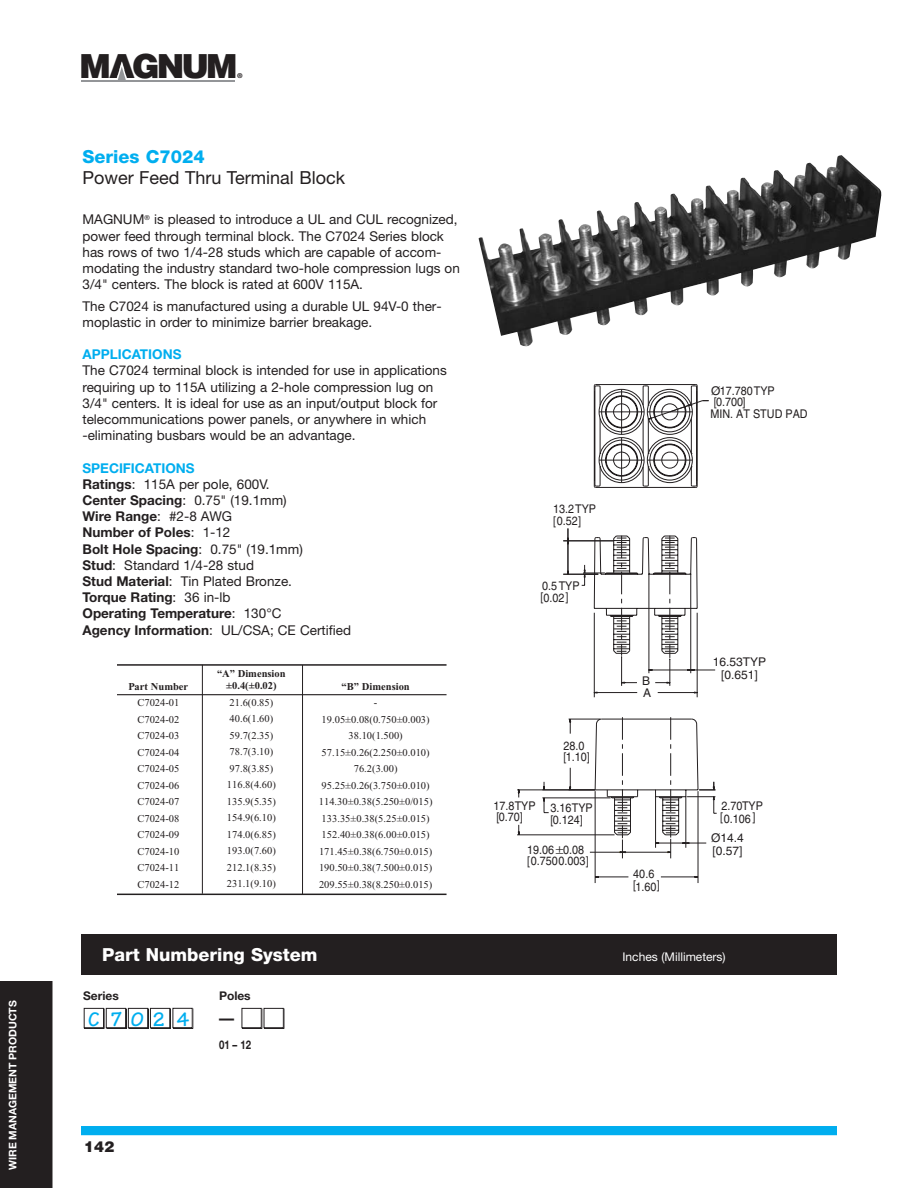
<style>
.page{position:relative;width:918px;height:1188px;background:#fff}
.page>*{position:absolute;margin:0;border:0;box-sizing:border-box;transform-origin:0 0}
.t1{font:900 33.15px "Helvetica";letter-spacing:-.09em;color:#231f20}
.t2{font:27px "Helvetica";color:#231f20}
.t3{font:700 21px "Tekton";color:#00aeef}
.t4{font:18px "Helvetica Neue";color:#231f20}
.t5{font:800 18px "Helvetica Neue";color:#fff}
.t6{font:800 18px "Helvetica Neue";color:#00aeef}
.t7{font:900 15px "Helvetica";color:#231f20}
.t8{font:13.5px/16.2px "Helvetica Neue";color:#231f20}
.t9{font:700 13.5px "Helvetica Neue";color:#00aeef}
.t10{font:12px "Helvetica";color:#231f20;scale:.9 1}
.t11{font:12px/12.8px "Helvetica";color:#231f20}
.t12{font:12px "Helvetica Neue";color:#fff}
.t13{font:700 12px "Helvetica Neue";color:#231f20}
.t14{font:700 12px "Helvetica Neue";color:#231f20;scale:.8 1}
.t15{font:10.5px/16.5px "Times New Roman";color:#231f20;text-align:justify}
.t16{font:700 10.5px/12px "Times New Roman";color:#231f20;text-align:center}
.t17{font:700 10.5px "Helvetica Neue";color:#fff}
.t18{font:700 6.6px "Helvetica";color:#231f20}
.s1{font-weight:700;color:#00aeef}
.s2{font-weight:700}
</style>
<div class="page">
<div style="left:84px;top:1008px;width:20px;height:20px;border:1px solid #231f20"></div>
<div style="left:106px;top:1008px;width:20px;height:20px;border:1px solid #231f20"></div>
<div style="left:128px;top:1008px;width:20px;height:20px;border:1px solid #231f20"></div>
<div style="left:151px;top:1009px;width:20px;height:19px;border:1px solid #231f20"></div>
<div style="left:150px;top:1008px;width:20px;height:20px;background:#fff"></div>
<div style="left:150px;top:1008px;width:20px;height:20px;border:1px solid #231f20"></div>
<div style="left:173px;top:1009px;width:20px;height:19px;border:1px solid #231f20"></div>
<div style="left:173px;top:1008px;width:19px;height:20px;background:#fff"></div>
<div style="left:173px;top:1008px;width:19px;height:20px;border:1px solid #231f20"></div>
<div style="left:242px;top:1009px;width:20px;height:19px;border:1px solid #231f20"></div>
<div style="left:242px;top:1008px;width:19px;height:20px;background:#fff"></div>
<div style="left:242px;top:1008px;width:19px;height:20px;border:1px solid #231f20"></div>
<div style="left:264px;top:1008px;width:20px;height:20px;border:1px solid #231f20"></div>
<div style="left:0;top:981px;width:53px;height:207px;background:#231f20"></div>
<svg style="left:117px;top:67px;width:9px;height:13px"></svg>
<hr style="left:82px;top:80px;width:153px;height:2px;background:#939598">
<div style="left:81px;top:934px;width:756px;height:41px;background:#231f20"></div>
<img style="left:479px;top:155px;width:403px;height:192px">
<svg style="left:594px;top:384px;width:115px;height:104px"></svg>
<hr style="left:117px;top:664px;width:330px;height:2px;background:#231f20">
<hr style="left:117px;top:694px;width:330px;height:1px;background:#231f20">
<hr style="left:117px;top:894px;width:330px;height:1px;background:#231f20">
<hr style="left:202px;top:665px;width:1px;height:229px;background:#231f20">
<hr style="left:302px;top:665px;width:1px;height:229px;background:#231f20">
<div style="left:81px;top:1126px;width:756px;height:9px;background:#00aeef"></div>
<svg style="left:517px;top:528px;width:200px;height:355px"></svg>
<p class="t17" style="left:9px;top:1170px;width:171px;rotate:-90deg">WIRE MANAGEMENT PRODUCTS</p>
<h1 class="t1" style="left:79px;top:54px;width:159px">MAGNUM</h1>
<p class="t18" style="left:238px;top:74px;width:6px">®</p>
<h3 class="t6" style="left:83px;top:150px;width:124px">Series C7024</h3>
<h3 class="t4" style="left:83px;top:172px;width:264px">Power Feed Thru Terminal Block</h3>
<p class="t8" style="left:82px;top:213px;width:379px">MAGNUM<sup>®</sup> is pleased to introduce a UL and CUL recognized, power feed through terminal block. The C7024 Series block has rows of two 1/4-28 studs which are capable of accom&shy;modating the industry standard two-hole compression lugs on 3/4" centers. The block is rated at 600V 115A.</p>
<p class="t8" style="left:82px;top:299px;width:361px">The C7024 is manufactured using a durable UL 94V-0 ther&shy;moplastic in order to minimize barrier breakage.</p>
<p class="t9" style="left:82px;top:350px;width:100px">APPLICATIONS</p>
<p class="t8" style="left:82px;top:364px;width:366px">The C7024 terminal block is intended for use in applications requiring up to 115A utilizing a 2-hole compression lug on 3/4" centers. It is ideal for use as an input/output block for telecommunications power panels, or anywhere in which -eliminating busbars would be an advantage.</p>
<p class="t8" style="left:82px;top:461px;width:270px"><span class="s1">SPECIFICATIONS<br></span><span class="s2">Ratings</span>: 115A per pole, 600V.<br><span class="s2">Center Spacing</span>: 0.75" (19.1mm)<br><span class="s2">Wire Range</span>: #2-8 AWG<br><span class="s2">Number of Poles</span>: 1-12<br><span class="s2">Bolt Hole Spacing</span>: 0.75" (19.1mm)<br><span class="s2">Stud</span>: Standard 1/4-28 stud<br><span class="s2">Stud Material</span>: Tin Plated Bronze.<br><span class="s2">Torque Rating</span>: 36 in-lb<br><span class="s2">Operating Temperature</span>: 130°C<br><span class="s2">Agency Information</span>: UL/CSA; CE Certified</p>
<p class="t16" style="left:129px;top:681px;width:61px">Part Number</p>
<p class="t15" style="left:137px;top:695px;width:43px">C7024-01<br>C7024-02<br>C7024-03<br>C7024-04<br>C7024-05<br>C7024-06<br>C7024-07<br>C7024-08<br>C7024-09<br>C7024-10<br>C7024-11<br>C7024-12</p>
<p class="t16" style="left:217px;top:669px;width:70px">“A” Dimension ±0.4(±0.02)</p>
<p class="t15" style="left:227px;top:695px;width:50px;text-align:left">21.6(0.85)<br>40.6(1.60)<br>59.7(2.35)<br>78.7(3.10)<br>97.8(3.85)<br>116.8(4.60)<br>135.9(5.35)<br>154.9(6.10)<br>174.0(6.85)<br>193.0(7.60)<br>212.1(8.35)<br>231.1(9.10)</p>
<p class="t16" style="left:342px;top:681px;width:70px">“B” Dimension</p>
<p class="t15" style="left:319px;top:695px;width:115px;text-align:center">-<br>19.05±0.08(0.750±0.003)<br>38.10(1.500)<br>57.15±0.26(2.250±0.010)<br>76.2(3.00)<br>95.25±0.26(3.750±0.010)<br>114.30±0.38(5.250±0/015)<br>133.35±0.38(5.25±0.015)<br>152.40±0.38(6.00±0.015)<br>171.45±0.38(6.750±0.015)<br>190.50±0.38(7.500±0.015)<br>209.55±0.38(8.250±0.015)</p>
<p class="t10" style="left:553px;top:505px;width:49px">13.2TYP</p>
<p class="t10" style="left:553px;top:516px;width:32px">[0.52]</p>
<p class="t10" style="left:542px;top:581px;width:43px">0.5 TYP</p>
<p class="t10" style="left:541px;top:594px;width:32px">[0.02]</p>
<p class="t10" style="left:563px;top:741px;width:25px">28.0</p>
<p class="t10" style="left:493px;top:802px;width:48px">17.8TYP</p>
<p class="t10" style="left:496px;top:812px;width:31px">[0.70]</p>
<p class="t10" style="left:563px;top:753px;width:31px">[1.10]</p>
<p class="t10" style="left:551px;top:804px;width:48px">3.16TYP</p>
<p class="t10" style="left:551px;top:815px;width:38px">[0.124]</p>
<p class="t10" style="left:527px;top:846px;width:65px">19.06 0.08</p>
<p class="t10" style="left:527px;top:856px;width:70px">[0.7500.003]</p>
<p class="t11" style="left:642px;top:676px;width:10px">B</p>
<p class="t11" style="left:643px;top:688px;width:10px">A</p>
<p class="t10" style="left:633px;top:870px;width:25px">40.6</p>
<p class="t10" style="left:633px;top:882px;width:31px">[1.60]</p>
<p class="t11" style="left:711px;top:380px;width:99px;line-height:23.2px">Ø17.780TYP<br>MIN. AT STUD PAD</p>
<p class="t10" style="left:714px;top:397px;width:37px">[0.700]</p>
<p class="t11" style="left:713px;top:657px;width:55px;text-align:center">16.53TYP [0.651]</p>
<p class="t10" style="left:722px;top:801px;width:48px">2.70TYP</p>
<p class="t10" style="left:720px;top:814px;width:41px">[0.106 ]</p>
<p class="t11" style="left:711px;top:833px;width:34px">Ø14.4 [0.57]</p>
<h3 class="t5" style="left:102px;top:948px;width:217px">Part Numbering System</h3>
<p class="t12" style="left:623px;top:953px;width:105px">Inches (Millimeters)</p>
<p class="t13" style="left:83px;top:991px;width:37px">Series</p>
<p class="t13" style="left:219px;top:991px;width:33px">Poles</p>
<h2 class="t2" style="left:219px;top:1007px;width:17px">–</h2>
<p class="t14" style="left:219px;top:1041px;width:42px">01 – 12</p>
<h3 class="t3" style="left:88px;top:1012px;width:102px">C7 02 4</h3>
<p class="t7" style="left:84px;top:1141px;width:32px">142</p>
</div>
